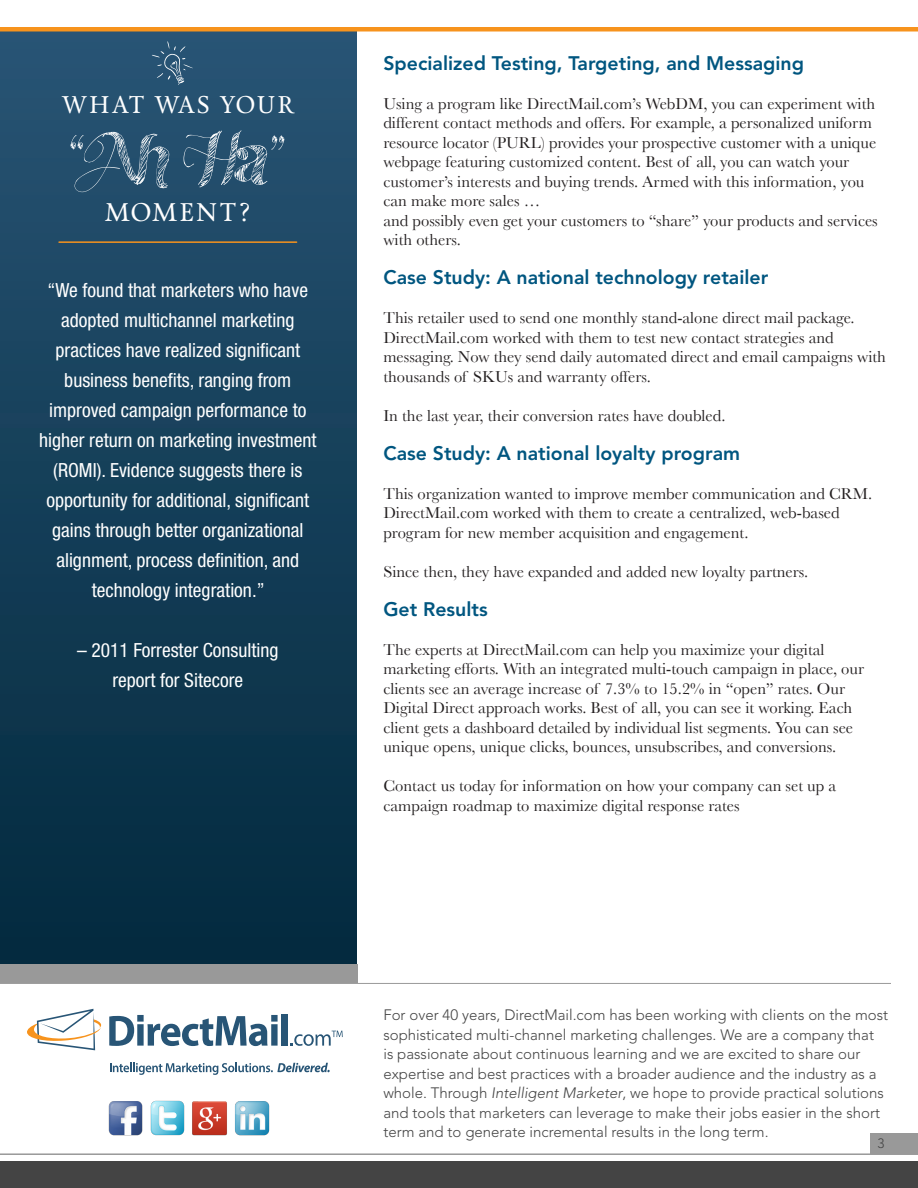
<style>
.page{position:relative;width:918px;height:1188px;background:#fff}
.page>*{position:absolute;margin:0;border:0;box-sizing:border-box;transform-origin:0 0}
.Body_Copy{font:70.5px "Made With B";color:#fff}
.Body_Copy-2{font:25.5px "Calendas Plus";letter-spacing:.08em;color:#fff}
.Body_Copy-3{font:24.15px "Calendas Plus";letter-spacing:.065em;color:#fff}
.Quote__author{font:condensed 19.5px/30px "Helvetica Neue LT Std";color:#fff;text-align:center}
.Sub_Head{font:800 19.5px "Avenir";color:#005680}
.Body_Copy-4{font:16.5px/19.5px "Baskerville";color:#231f20}
.Body_Copy-5{font:300 15px/19.5px "Avenir";color:#444}
.t1{font:300 13.5px "Avenir";color:#444}
.s1{font-style:italic}
</style>
<div class="page">
<div style="left:0;top:27px;width:357px;height:954px;background:linear-gradient(to bottom,#285474,#01283c)"></div>
<svg style="left:152px;top:41px;width:41px;height:44px"></svg>
<hr style="left:59px;top:241px;width:238px;height:2px;background:#f7931d">
<div style="left:0;top:1162px;width:918px;height:26px;background:#444"></div>
<hr style="left:0;top:1153px;width:918px;height:2px;background:#999">
<div style="left:871px;top:1133px;width:47px;height:20px;background:#999"></div>
<div style="left:0;top:27px;width:918px;height:5px;background:#f7931d"></div>
<svg style="left:27px;top:1009px;width:74px;height:41px"></svg>
<div style="left:282px;top:1015px;width:6px;height:31px;background:#285576"></div>
<svg style="left:109px;top:1015px;width:169px;height:31px"></svg>
<svg style="left:291px;top:1031px;width:52px;height:15px"></svg>
<svg style="left:110px;top:1063px;width:220px;height:12px"></svg>
<hr style="left:0;top:983px;width:891px;height:1px;background:#999">
<img style="left:108px;top:1101px;width:35px;height:35px">
<img style="left:235px;top:1101px;width:35px;height:35px">
<img style="left:150px;top:1100px;width:35px;height:36px">
<img style="left:192px;top:1101px;width:35px;height:35px">
<div style="left:0;top:965px;width:357px;height:18px;background:#999"></div>
<p class="Body_Copy-3" style="left:61px;top:87px;width:234px">WHAT WAS YOUR</p>
<p class="Body_Copy" style="left:68px;top:113px;width:221px">“ Ah Ha”</p>
<p class="Body_Copy-2" style="left:105px;top:194px;width:147px">MOMENT?</p>
<p class="Quote__author" style="left:39px;top:275px;width:279px">“We found that marketers who have adopted multichannel marketing practices have realized significant business benefits, ranging from improved campaign performance to higher return on marketing investment (ROMI). Evidence suggests there is opportunity for additional, significant gains through better organizational alignment, process definition, and technology integration.”</p>
<p class="Quote__author" style="left:77px;top:635px;width:203px">– 2011 Forrester Consulting report for Sitecore</p>
<p class="Sub_Head" style="left:383px;top:51px;width:422px">Specialized Testing, Targeting, and Messaging</p>
<p class="Body_Copy-4" style="left:383px;top:93px;width:496px">Using a program like DirectMail.com’s WebDM, you can experiment with different contact methods and offers. For example, a personalized uniform resource locator (PURL) provides your prospective customer with a unique webpage featuring customized content. Best of all, you can watch your customer’s interests and buying trends. Armed with this information, you can make more sales …<br>and possibly even get your customers to “share” your products and services with others.</p>
<p class="Sub_Head" style="left:383px;top:266px;width:386px">Case Study: A national technology retailer</p>
<p class="Body_Copy-4" style="left:383px;top:308px;width:504px">This retailer used to send one monthly stand-alone direct mail package.<br>DirectMail.com worked with them to test new contact strategies and messaging. Now they send daily automated direct and email campaigns with thousands of SKUs and warranty offers.</p>
<p class="Body_Copy-4" style="left:383px;top:405px;width:344px">In the last year, their conversion rates have doubled.</p>
<p class="Sub_Head" style="left:383px;top:441px;width:358px">Case Study: A national loyalty program</p>
<p class="Body_Copy-4" style="left:383px;top:483px;width:490px">This organization wanted to improve member communication and CRM.<br>DirectMail.com worked with them to create a centralized, web-based program for new member acquisition and engagement.</p>
<p class="Body_Copy-4" style="left:383px;top:561px;width:426px">Since then, they have expanded and added new loyalty partners.</p>
<p class="Sub_Head" style="left:383px;top:597px;width:106px">Get Results</p>
<p class="Body_Copy-4" style="left:383px;top:639px;width:482px">The experts at DirectMail.com can help you maximize your digital marketing efforts. With an integrated multi-touch campaign in place, our clients see an average increase of 7.3% to 15.2% in “open” rates. Our Digital Direct approach works. Best of all, you can see it working. Each client gets a dashboard detailed by individual list segments. You can see unique opens, unique clicks, bounces, unsubscribes, and conversions.</p>
<p class="Body_Copy-4" style="left:383px;top:776px;width:454px">Contact us today for information on how your company can set up a campaign roadmap to maximize digital response rates</p>
<p class="Body_Copy-5" style="left:383px;top:1005px;width:506px">For over 40 years, DirectMail.com has been working with clients on the most sophisticated multi-channel marketing challenges. We are a company that<br>is passionate about continuous learning and we are excited to share our expertise and best practices with a broader audience and the industry as a whole. Through <span class="s1">Intelligent Marketer</span>, we hope to provide practical solutions and tools that marketers can leverage to make their jobs easier in the short term and to generate incremental results in the long term.</p>
<p class="t1" style="left:877px;top:1136px;width:9px">3</p>
</div>
